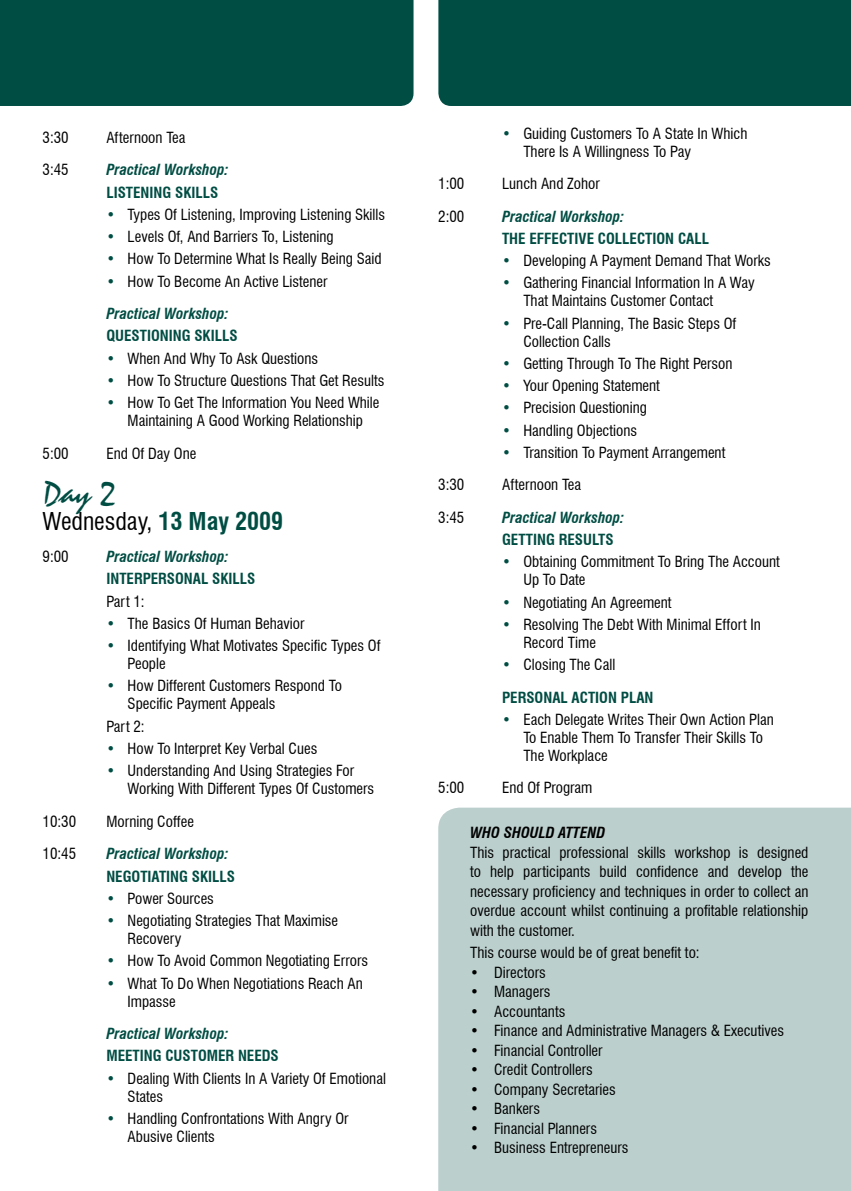
<style>
.page{position:relative;width:851px;height:1191px;background:#fff}
.page>*{position:absolute;margin:0;border:0;box-sizing:border-box;transform-origin:0 0}
.t1{font:34.5px "Staccato 222 BT";color:#004d43}
.t2{font:condensed 24px "Swiss 721 BT";color:#000}
.t3{font:condensed 15px/18px "Swiss 721 BT";color:#000}
.t4{font:700 condensed 15px/32.5px "Swiss 721 BT";color:#004d43}
.t5{font:italic 700 condensed 15px "Swiss 721 BT";color:#004d43}
.t6{font:italic 700 condensed 15px "Swiss 721 BT";color:#000}
.s1{color:#004d43}
.s2{font-weight:700;font-style:italic;color:#004d43}
.s3{font-weight:700;color:#004d43}
.s4{font-weight:400}
.s5{font-weight:400;color:#000}
</style>
<div class="page">
<div style="left:0;top:0;width:413px;height:106px;background:#004d43"></div>
<div style="left:438px;top:0;width:412px;height:106px;background:#004d43"></div>
<div style="left:438px;top:807px;width:412px;height:384px;background:#bbcfcc"></div>
<p class="t3" style="left:43px;top:128px;width:28px">3:30</p>
<p class="t3" style="left:106px;top:128px;width:81px">Afternoon Tea</p>
<p class="t3" style="left:43px;top:161px;width:28px">3:45</p>
<p class="t5" style="left:106px;top:161px;width:124px">Practical Workshop:</p>
<p class="t4" style="left:106px;top:176px;width:113px">LISTENING SKILLS</p>
<p class="t3" style="left:106px;top:205px;width:280px"><span class="s1">•</span> Types Of Listening, Improving Listening Skills</p>
<p class="t3" style="left:106px;top:227px;width:229px"><span class="s1">•</span> Levels Of, And Barriers To, Listening</p>
<p class="t3" style="left:106px;top:250px;width:276px"><span class="s1">•</span> How To Determine What Is Really Being Said</p>
<p class="t3" style="left:106px;top:265px;width:222px;line-height:32.5px"><span class="s1">•</span> How To Become An Active Listener<br><span class="s2">Practical Workshop:</span></p>
<p class="t4" style="left:106px;top:319px;width:133px">QUESTIONING SKILLS</p>
<p class="t3" style="left:106px;top:349px;width:213px"><span class="s1">•</span> When And Why To Ask Questions</p>
<p class="t3" style="left:106px;top:371px;width:279px"><span class="s1">•</span> How To Structure Questions That Get Results</p>
<p class="t3" style="left:106px;top:393px;width:274px;text-align:center"><span class="s1">•</span> How To Get The Information You Need While<br>Maintaining A Good Working Relationship</p>
<p class="t3" style="left:43px;top:444px;width:28px">5:00</p>
<p class="t3" style="left:106px;top:444px;width:91px">End Of Day One</p>
<h1 class="t1" style="left:43px;top:473px;width:75px">Day 2</h1>
<h2 class="t2" style="left:43px;top:506px;width:242px">Wednesday, <span class="s3">13 May 2009</span></h2>
<p class="t3" style="left:43px;top:548px;width:28px">9:00</p>
<p class="t5" style="left:106px;top:548px;width:124px">Practical Workshop:</p>
<p class="t4" style="left:106px;top:563px;width:151px">INTERPERSONAL SKILLS</p>
<p class="t3" style="left:106px;top:592px;width:40px">Part 1:</p>
<p class="t3" style="left:106px;top:614px;width:200px"><span class="s1">•</span> The Basics Of Human Behavior</p>
<p class="t3" style="left:128px;top:637px;width:254px;text-indent:-21px"><span class="s1">•</span> Identifying What Motivates Specific Types Of<br>People</p>
<p class="t3" style="left:128px;top:677px;width:216px;text-indent:-21px"><span class="s1">•</span> How Different Customers Respond To<br>Specific Payment Appeals</p>
<p class="t3" style="left:106px;top:717px;width:40px">Part 2:</p>
<p class="t3" style="left:106px;top:739px;width:212px"><span class="s1">•</span> How To Interpret Key Verbal Cues</p>
<p class="t3" style="left:128px;top:762px;width:248px;text-indent:-21px"><span class="s1">•</span> Understanding And Using Strategies For<br>Working With Different Types Of Customers</p>
<p class="t3" style="left:43px;top:812px;width:35px">10:30</p>
<p class="t3" style="left:106px;top:812px;width:89px">Morning Coffee</p>
<p class="t3" style="left:43px;top:845px;width:35px">10:45</p>
<p class="t5" style="left:106px;top:845px;width:124px">Practical Workshop:</p>
<p class="t4" style="left:106px;top:859px;width:130px">NEGOTIATING SKILLS</p>
<p class="t3" style="left:106px;top:889px;width:109px"><span class="s1">•</span> Power Sources</p>
<p class="t3" style="left:128px;top:911px;width:212px;text-indent:-21px"><span class="s1">•</span> Negotiating Strategies That Maximise<br>Recovery</p>
<p class="t3" style="left:106px;top:952px;width:263px"><span class="s1">•</span> How To Avoid Common Negotiating Errors</p>
<p class="t3" style="left:128px;top:974px;width:237px;text-indent:-21px"><span class="s1">•</span> What To Do When Negotiations Reach An<br>Impasse</p>
<p class="t5" style="left:106px;top:1024px;width:124px">Practical Workshop:</p>
<p class="t4" style="left:106px;top:1039px;width:174px">MEETING CUSTOMER NEEDS</p>
<p class="t3" style="left:128px;top:1069px;width:260px;text-indent:-21px"><span class="s1">•</span> Dealing With Clients In A Variety Of Emotional<br>States</p>
<p class="t3" style="left:128px;top:1109px;width:222px;text-indent:-21px"><span class="s1">•</span> Handling Confrontations With Angry Or<br>Abusive Clients</p>
<p class="t3" style="left:523px;top:124px;width:225px;text-indent:-21px"><span class="s1">•</span> Guiding Customers To A State In Which<br>There Is A Willingness To Pay</p>
<p class="t3" style="left:438px;top:175px;width:28px">1:00</p>
<p class="t3" style="left:502px;top:175px;width:99px">Lunch And Zohor</p>
<p class="t3" style="left:438px;top:207px;width:28px">2:00</p>
<p class="t5" style="left:502px;top:207px;width:124px">Practical Workshop:</p>
<p class="t4" style="left:502px;top:222px;width:208px">THE EFFECTIVE COLLECTION CALL</p>
<p class="t3" style="left:502px;top:252px;width:270px"><span class="s1">•</span> Developing A Payment Demand That Works</p>
<p class="t3" style="left:523px;top:274px;width:233px;text-indent:-21px"><span class="s1">•</span> Gathering Financial Information In A Way<br>That Maintains Customer Contact</p>
<p class="t3" style="left:523px;top:314px;width:215px;text-indent:-21px"><span class="s1">•</span> Pre-Call Planning, The Basic Steps Of<br>Collection Calls</p>
<p class="t3" style="left:502px;top:354px;width:232px"><span class="s1">•</span> Getting Through To The Right Person</p>
<p class="t3" style="left:502px;top:376px;width:159px"><span class="s1">•</span> Your Opening Statement</p>
<p class="t3" style="left:502px;top:399px;width:146px"><span class="s1">•</span> Precision Questioning</p>
<p class="t3" style="left:502px;top:421px;width:136px"><span class="s1">•</span> Handling Objections</p>
<p class="t3" style="left:502px;top:443px;width:225px"><span class="s1">•</span> Transition To Payment Arrangement</p>
<p class="t3" style="left:438px;top:476px;width:28px">3:30</p>
<p class="t3" style="left:502px;top:476px;width:81px">Afternoon Tea</p>
<p class="t3" style="left:438px;top:508px;width:28px">3:45</p>
<p class="t5" style="left:502px;top:508px;width:124px">Practical Workshop:</p>
<p class="t4" style="left:502px;top:523px;width:113px">GETTING RESULTS</p>
<p class="t3" style="left:523px;top:553px;width:258px;text-indent:-21px"><span class="s1">•</span> Obtaining Commitment To Bring The Account<br>Up To Date</p>
<p class="t3" style="left:502px;top:593px;width:171px"><span class="s1">•</span> Negotiating An Agreement</p>
<p class="t3" style="left:523px;top:615px;width:239px;text-indent:-21px"><span class="s1">•</span> Resolving The Debt With Minimal Effort In<br>Record Time</p>
<p class="t4" style="left:502px;top:648px;width:153px"><span class="s4">•</span> <span class="s5">Closing The Call<br></span>PERSONAL ACTION PLAN</p>
<p class="t3" style="left:523px;top:710px;width:252px;text-indent:-21px"><span class="s1">•</span> Each Delegate Writes Their Own Action Plan<br>To Enable Them To Transfer Their Skills To<br>The Workplace</p>
<p class="t3" style="left:438px;top:779px;width:28px">5:00</p>
<p class="t3" style="left:502px;top:779px;width:92px">End Of Program</p>
<p class="t6" style="left:470px;top:824px;width:137px">WHO SHOULD ATTEND</p>
<p class="t3" style="left:470px;top:842px;width:340px;line-height:19.5px;text-align:justify">This practical professional skills workshop is designed to help participants build confidence and develop the necessary proficiency and techniques in order to collect an overdue account whilst continuing a profitable relationship with the customer.</p>
<p class="t3" style="left:470px;top:944px;width:231px">This course would be of great benefit to:</p>
<p class="t3" style="left:470px;top:963px;width:77px">• Directors</p>
<p class="t3" style="left:470px;top:983px;width:82px">• Managers</p>
<p class="t3" style="left:470px;top:1002px;width:97px">• Accountants</p>
<p class="t3" style="left:470px;top:1022px;width:315px">• Finance and Administrative Managers &amp; Executives</p>
<p class="t3" style="left:470px;top:1041px;width:134px">• Financial Controller</p>
<p class="t3" style="left:470px;top:1061px;width:124px">• Credit Controllers</p>
<p class="t3" style="left:470px;top:1080px;width:147px">• Company Secretaries</p>
<p class="t3" style="left:470px;top:1100px;width:71px">• Bankers</p>
<p class="t3" style="left:470px;top:1119px;width:128px">• Financial Planners</p>
<p class="t3" style="left:470px;top:1139px;width:160px">• Business Entrepreneurs</p>
</div>
